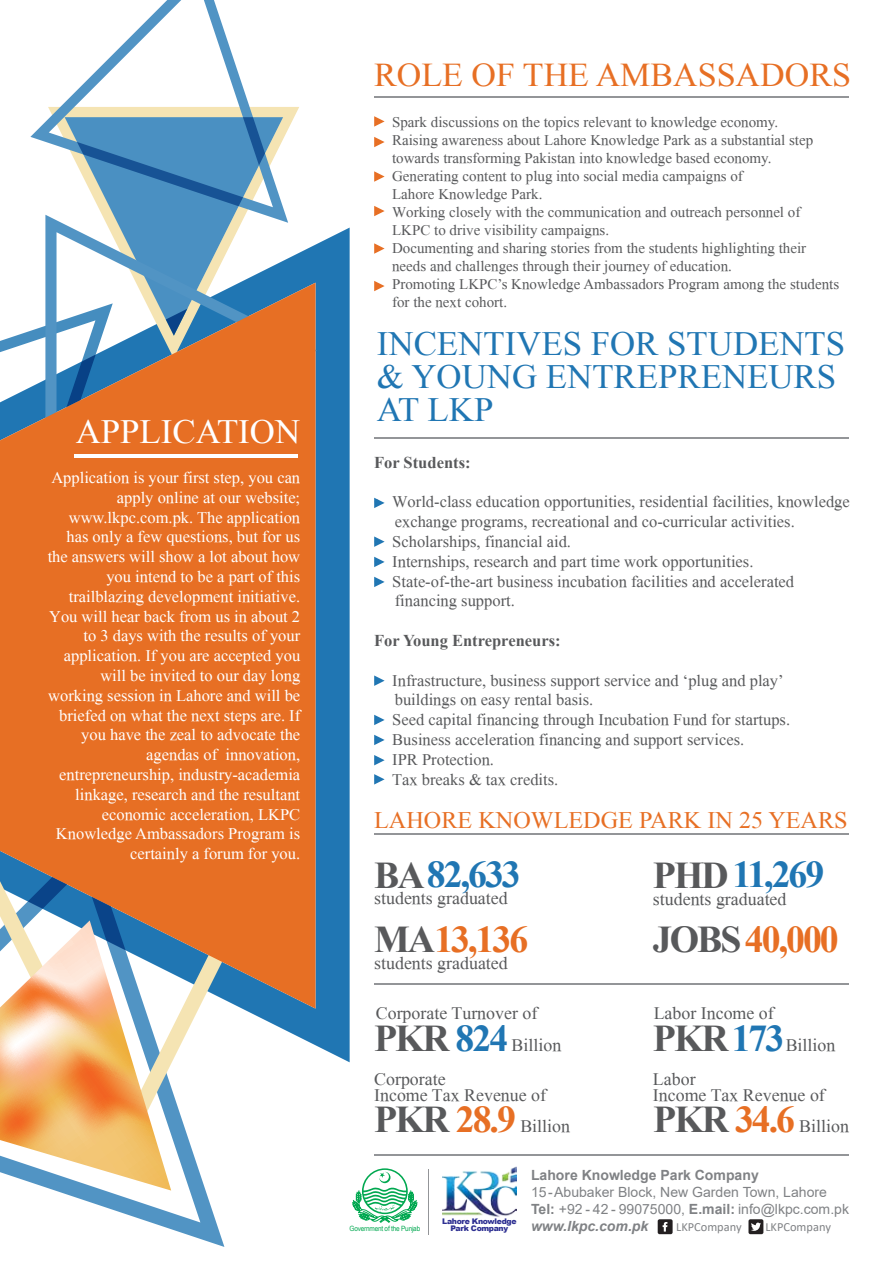
<style>
.page{position:relative;width:893px;height:1263px;background:#fff}
.page>*{position:absolute;margin:0;border:0;box-sizing:border-box;transform-origin:0 0}
.t1{font:700 37.8px "Times New Roman";letter-spacing:-.055em;color:#e76f24}
.t2{font:700 37.8px "Times New Roman";letter-spacing:-.055em;color:#2076b3}
.t3{font:34.8px/32.8px "Mongolian Baiti";color:#2076b3}
.t4{font:34.8px "Mongolian Baiti";color:#fff}
.t5{font:34.05px "Mongolian Baiti";color:#e76f24}
.t6{font:24.15px "Mongolian Baiti";color:#e76f24}
.t7{font:17.85px/32px "Mongolian Baiti";color:#58595b}
.t8{font:16.5px/19.8px "Mongolian Baiti";color:#fff;text-align:right}
.t9{font:16.5px "Mongolian Baiti";color:#58595b}
.t10{font:700 16.5px "Times New Roman";color:#58595b}
.t11{font:15px/18px "Mongolian Baiti";color:#58595b}
.t12{font:14.1px/16.8px "Arial";color:#808285}
.t13{font:700 14.1px "Arial";color:#808285}
.t14{font:12.45px "Calibri";color:#808285}
.t15{font:900 7.8px "Arial";letter-spacing:-.04em;color:#2e3092}
.t16{font:7.2px "Arial Narrow";letter-spacing:-.025em;color:#00a850;scale:1.08 1}
.s1{color:#58595b}
.s2{font-family:"Times New Roman";font-weight:700;font-size:37.8px}
.s3{font-family:"Times New Roman";font-weight:700;font-size:37.8px;color:#2076b3}
.s4{font-family:"Times New Roman";font-weight:700;font-size:37.8px;color:#e76f24}
.s5{font-weight:700}
.s6{font-weight:700;font-style:italic}
</style>
<div class="page">
<div style="left:314px;top:228px;width:36px;height:834px;background:#2076b3"></div>
<svg style="left:54px;top:1161px;width:170px;height:86px"></svg>
<svg style="left:171px;top:1008px;width:143px;height:153px"></svg>
<svg style="left:30px;top:0;width:258px;height:215px"></svg>
<svg style="left:65px;top:117px;width:218px;height:98px;background:#649bc2"></svg>
<svg style="left:45px;top:215px;width:272px;height:271px"></svg>
<svg style="left:0;top:1008px;width:171px;height:182px"></svg>
<svg style="left:0;top:283px;width:316px;height:725px;background:#d47e48"></svg>
<svg style="left:374px;top:498px;width:11px;height:10px"></svg>
<svg style="left:374px;top:536px;width:11px;height:11px"></svg>
<svg style="left:374px;top:557px;width:11px;height:10px"></svg>
<svg style="left:374px;top:577px;width:11px;height:10px"></svg>
<svg style="left:374px;top:675px;width:11px;height:11px"></svg>
<svg style="left:374px;top:715px;width:11px;height:10px"></svg>
<svg style="left:374px;top:735px;width:11px;height:10px"></svg>
<svg style="left:374px;top:755px;width:11px;height:10px"></svg>
<svg style="left:374px;top:774px;width:11px;height:10px"></svg>
<hr style="left:374px;top:96px;width:475px;height:1px;background:#939598">
<hr style="left:374px;top:437px;width:475px;height:1px;background:#939598">
<hr style="left:374px;top:833px;width:475px;height:2px;background:#939598">
<hr style="left:374px;top:983px;width:475px;height:2px;background:#939598">
<hr style="left:374px;top:1154px;width:475px;height:1px;background:#939598">
<hr style="left:75px;top:454px;width:223px;height:4px;background:#fff">
<svg style="left:374px;top:116px;width:11px;height:11px"></svg>
<svg style="left:374px;top:137px;width:11px;height:10px"></svg>
<svg style="left:374px;top:171px;width:11px;height:11px"></svg>
<svg style="left:374px;top:206px;width:11px;height:10px"></svg>
<svg style="left:374px;top:243px;width:11px;height:11px"></svg>
<svg style="left:374px;top:281px;width:11px;height:10px"></svg>
<img style="left:442px;top:1167px;width:74px;height:50px">
<svg style="left:352px;top:1168px;width:65px;height:55px"></svg>
<hr style="left:428px;top:1168px;width:1px;height:66px;background:#939598">
<div style="left:748px;top:1219px;width:15px;height:15px;background:#231f20;border-radius:2px"></div>
<svg style="left:751px;top:1222px;width:10px;height:9px"></svg>
<div style="left:658px;top:1219px;width:15px;height:15px;background:#231f20;border-radius:2px"></div>
<svg style="left:663px;top:1222px;width:4px;height:9px"></svg>
<h2 class="t4" style="left:76px;top:413px;width:226px">APPLICATION</h2>
<p class="t8" style="left:48px;top:468px;width:254px">Application is your first step, you can apply online at our website; www.lkpc.com.pk. The application has only a few questions, but for us the answers will show a lot about how you intend to be a part of this trailblazing development initiative.<br>You will hear back from us in about 2 to 3 days with the results of your application. If you are accepted you will be invited to our day long working session in Lahore and will be briefed on what the next steps are. If you have the zeal to advocate the agendas of innovation, entrepreneurship, industry-academia linkage, research and the resultant economic acceleration, LKPC Knowledge Ambassadors Program is certainly a forum for you.</p>
<h3 class="t5" style="left:374px;top:56px;width:478px">ROLE OF THE AMBASSADORS</h3>
<p class="t11" style="left:392px;top:113px;width:449px">Spark discussions on the topics relevant to knowledge economy.<br>Raising awareness about Lahore Knowledge Park as a substantial step towards transforming Pakistan into knowledge based economy.<br>Generating content to plug into social media campaigns of<br>Lahore Knowledge Park.<br>Working closely with the communication and outreach personnel of LKPC to drive visibility campaigns.<br>Documenting and sharing stories from the students highlighting their needs and challenges through their journey of education.<br>Promoting LKPC’s Knowledge Ambassadors Program among the students for the next cohort.</p>
<h2 class="t3" style="left:377px;top:327px;width:470px">INCENTIVES FOR STUDENTS &amp; YOUNG ENTREPRENEURS<br>AT LKP</h2>
<p class="t10" style="left:374px;top:450px;width:98px">For Students:</p>
<p class="t9" style="left:374px;top:493px;width:477px">· World-class education opportunities, residential facilities, knowledge</p>
<p class="t9" style="left:395px;top:513px;width:401px">exchange programs, recreational and co-curricular activities.</p>
<p class="t9" style="left:374px;top:533px;width:198px">· Scholarships, financial aid.</p>
<p class="t9" style="left:374px;top:552px;width:381px">· Internships, research and part time work opportunities.</p>
<p class="t9" style="left:374px;top:572px;width:422px">· State-of-the-art business incubation facilities and accelerated</p>
<p class="t9" style="left:395px;top:592px;width:122px">financing support.</p>
<p class="t10" style="left:374px;top:629px;width:188px">For Young Entrepreneurs:</p>
<p class="t9" style="left:374px;top:671px;width:411px">· Infrastructure, business support service and ‘plug and play’</p>
<p class="t9" style="left:395px;top:691px;width:200px">buildings on easy rental basis.</p>
<p class="t9" style="left:374px;top:711px;width:417px">· Seed capital financing through Incubation Fund for startups.</p>
<p class="t9" style="left:374px;top:731px;width:372px">· Business acceleration financing and support services.</p>
<p class="t9" style="left:374px;top:750px;width:121px">· IPR Protection.</p>
<p class="t9" style="left:374px;top:770px;width:186px">· Tax breaks &amp; tax credits.</p>
<h3 class="t6" style="left:374px;top:807px;width:475px">LAHORE KNOWLEDGE PARK IN 25 YEARS</h3>
<h1 class="t2" style="left:374px;top:847px;width:148px"><span class="s1">BA</span>82,633</h1>
<p class="t7" style="left:374px;top:882px;width:135px">students graduated</p>
<h1 class="t2" style="left:653px;top:847px;width:173px"><span class="s1">PHD</span> 11,269</h1>
<p class="t7" style="left:653px;top:883px;width:135px">students graduated</p>
<h1 class="t1" style="left:374px;top:912px;width:156px"><span class="s1">MA</span>13,136</h1>
<p class="t7" style="left:374px;top:947px;width:135px">students graduated</p>
<h1 class="t1" style="left:653px;top:912px;width:187px"><span class="s1">JOBS</span>40,000</h1>
<p class="t7" style="left:374px;top:997px;width:189px">Corporate Turnover of<br><span class="s2">PKR</span> <span class="s3">824</span> Billion</p>
<p class="t7" style="left:374px;top:1071px;width:173px;line-height:16px">Corporate<br>Income Tax Revenue of</p>
<p class="t7" style="left:374px;top:1110px;width:197px"><span class="s2">PKR</span> <span class="s4">28.9</span> Billion</p>
<p class="t7" style="left:653px;top:997px;width:184px">Labor Income of<br><span class="s2">PKR</span><span class="s3">173</span>Billion</p>
<p class="t7" style="left:653px;top:1071px;width:173px;line-height:16px">Labor<br>Income Tax Revenue of</p>
<p class="t7" style="left:653px;top:1110px;width:197px"><span class="s2">PKR</span> <span class="s4">34.6</span> Billion</p>
<p class="t15" style="left:442px;top:1215px;width:76px">Lahore Knowledge</p>
<p class="t16" style="left:350px;top:1223px;width:67px">Government of the Punjab</p>
<p class="t15" style="left:450px;top:1222px;width:59px">Park Company</p>
<p class="t13" style="left:531px;top:1165px;width:229px">Lahore Knowledge Park Company</p>
<p class="t12" style="left:531px;top:1183px;width:320px">15-Abubaker Block, New Garden Town, Lahore<br><span class="s5">Tel:</span> +92 - 42 - 99075000, <span class="s5">E.mail:</span> info@lkpc.com.pk <span class="s6">www.lkpc.com.pk</span></p>
<p class="t14" style="left:676px;top:1218px;width:67px">LKPCompany</p>
<p class="t14" style="left:765px;top:1218px;width:67px">LKPCompany</p>
</div>
